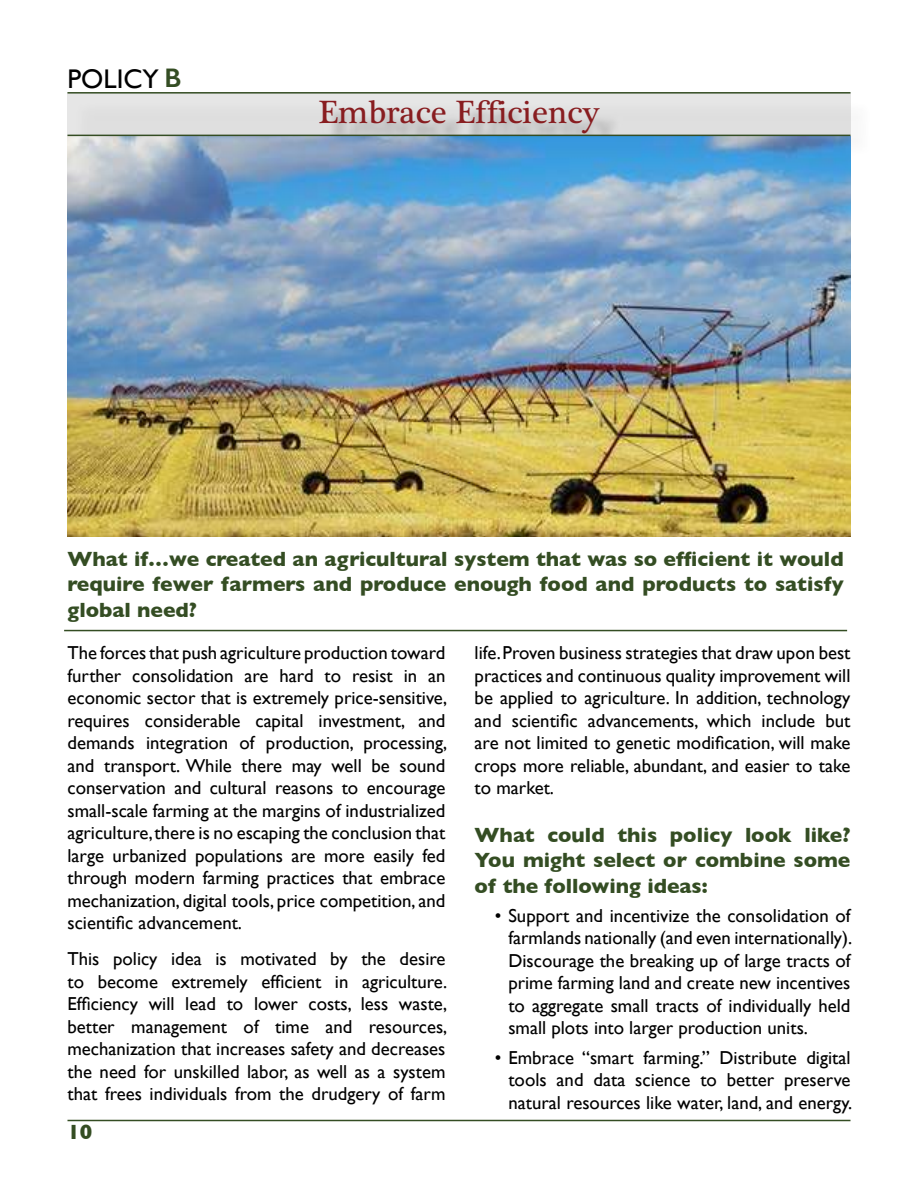
<style>
.page{position:relative;width:918px;height:1188px;background:#fff}
.page>*{position:absolute;margin:0;border:0;box-sizing:border-box;transform-origin:0 0}
.t1{font:33px "Plantagenet Cherokee";color:#881d20}
.t2{font:27px "Gill Sans";color:#000}
.t3{font:700 21px/25.2px "Gill Sans";color:#344d23;text-align:justify}
.t4{font:18.75px/22.5px "Gill Sans";color:#000;text-align:justify}
.s1{font-weight:600;color:#344d23}
</style>
<div class="page">
<hr style="left:68px;top:1120px;width:783px;height:1px;background:#344d23">
<div style="left:74px;top:99px;width:798px;height:59px;background:#fbfbfb"></div>
<svg style="left:68px;top:94px;width:783px;height:41px;background:#dcdcdc"></svg>
<img style="left:68px;top:136px;width:782px;height:401px">
<hr style="left:68px;top:92px;width:783px;height:2px;background:#344d23">
<hr style="left:68px;top:135px;width:783px;height:1px;background:#344d23">
<hr style="left:64px;top:630px;width:783px;height:1px;background:#344d23">
<h2 class="t2" style="left:68px;top:67px;width:116px">POLICY <span class="s1">B</span></h2>
<h1 class="t1" style="left:318px;top:100px;width:283px">Embrace Efficiency</h1>
<p class="t3" style="left:68px;top:546px;width:778px">What if…we created an agricultural system that was so efi cient it would require fewer farmers and produce enough food and products to satisfy global need?</p>
<p class="t4" style="left:68px;top:643px;width:381px">The forces that push agriculture production toward further consolidation are hard to resist in an economic sector that is extremely price-sensitive, requires considerable capital investment, and demands integration of production, processing, and transport. While there may well be sound conservation and cultural reasons to encourage small-scale farming at the margins of industrialized agriculture, there is no escaping the conclusion that large urbanized populations are more easily fed through modern farming practices that embrace mechanization, digital tools, price competition, and scientiic advancement.</p>
<p class="t4" style="left:68px;top:949px;width:381px">This policy idea is motivated by the desire to become extremely eficient in agriculture.<br>Eficiency will lead to lower costs, less waste, better management of time and resources, mechanization that increases safety and decreases the need for unskilled labor, as well as a system that frees individuals from the drudgery of farm</p>
<p class="t3" style="left:68px;top:1121px;width:26px">10</p>
<p class="t4" style="left:475px;top:643px;width:377px">life. Proven business strategies that draw upon best practices and continuous quality improvement will be applied to agriculture. In addition, technology and scientiic advancements, which include but are not limited to genetic modiication, will make crops more reliable, abundant, and easier to take to market.</p>
<p class="t3" style="left:475px;top:824px;width:377px">What could this policy look like?<br>You might select or combine some of the following ideas:</p>
<p class="t4" style="left:508px;top:906px;width:345px;text-indent:-14px">• Support and incentivize the consolidation of farmlands nationally (and even internationally).<br>Discourage the breaking up of large tracts of prime farming land and create new incentives to aggregate small tracts of individually held small plots into larger production units.</p>
<p class="t4" style="left:508px;top:1047px;width:345px;text-indent:-14px">• Embrace “smart farming.” Distribute digital tools and data science to better preserve natural resources like water, land, and energy.</p>
</div>
